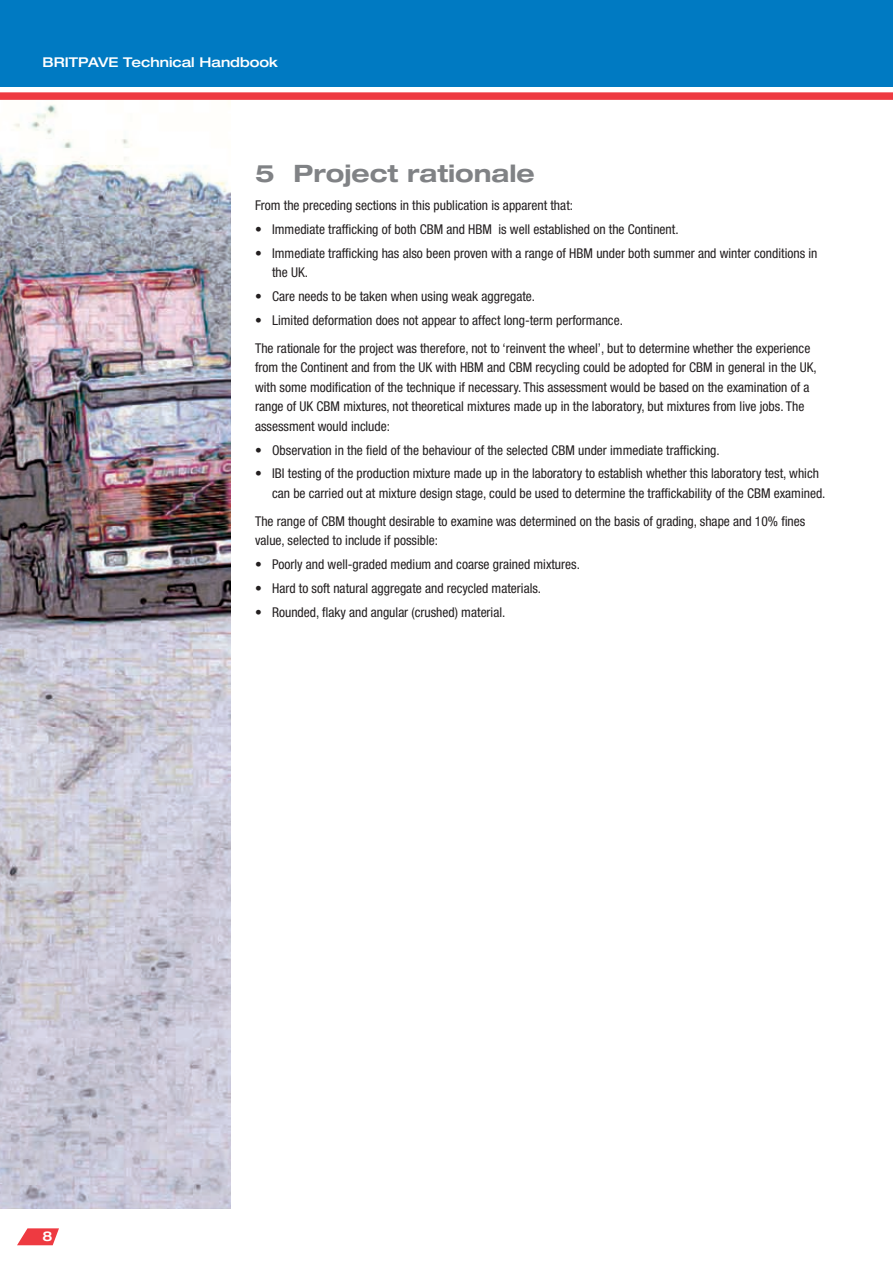
<style>
.page{position:relative;width:893px;height:1263px;background:#fff}
.page>*{position:absolute;margin:0;border:0;box-sizing:border-box;transform-origin:0 0}
.t1{font:700 expanded 24px "Helvetica Neue";color:#808285}
.t2{font:condensed 13.5px/19.5px "Helvetica Neue";color:#231f20}
.t3{font:500 expanded 13.5px "Helvetica Neue";color:#fff}
</style>
<div class="page">
<img style="left:0;top:105px;width:230px;height:1104px">
<div style="left:0;top:0;width:893px;height:87px;background:#007ac2"></div>
<div style="left:0;top:92px;width:893px;height:8px;background:#ee3a41"></div>
<svg style="left:17px;top:1228px;width:42px;height:17px"></svg>
<p class="t3" style="left:43px;top:53px;width:237px">BRITPAVE Technical Handbook</p>
<h1 class="t1" style="left:255px;top:159px;width:281px">5 Project rationale</h1>
<p class="t2" style="left:255px;top:196px;width:319px">From the preceding sections in this publication is apparent that:</p>
<p class="t2" style="left:255px;top:219px;width:425px">• Immediate trafficking of both CBM and HBM is well established on the Continent.</p>
<p class="t2" style="left:272px;top:243px;width:547px;text-indent:-17px">• Immediate trafficking has also been proven with a range of HBM under both summer and winter conditions in the UK.</p>
<p class="t2" style="left:255px;top:286px;width:282px">• Care needs to be taken when using weak aggregate.</p>
<p class="t2" style="left:255px;top:306px;width:557px;line-height:28px">• Limited deformation does not appear to affect long-term performance.<br>The rationale for the project was therefore, not to ‘reinvent the wheel’, but to determine whether the experience</p>
<p class="t2" style="left:255px;top:358px;width:563px">from the Continent and from the UK with HBM and CBM recycling could be adopted for CBM in general in the UK, with some modification of the technique if necessary. This assessment would be based on the examination of a range of UK CBM mixtures, not theoretical mixtures made up in the laboratory, but mixtures from live jobs. The assessment would include:</p>
<p class="t2" style="left:255px;top:440px;width:466px">• Observation in the field of the behaviour of the selected CBM under immediate trafficking.</p>
<p class="t2" style="left:272px;top:464px;width:555px;text-indent:-17px">• IBI testing of the production mixture made up in the laboratory to establish whether this laboratory test, which can be carried out at mixture design stage, could be used to determine the traffickability of the CBM examined.</p>
<p class="t2" style="left:255px;top:511px;width:552px">The range of CBM thought desirable to examine was determined on the basis of grading, shape and 10% fines value, selected to include if possible:</p>
<p class="t2" style="left:255px;top:554px;width:326px">• Poorly and well-graded medium and coarse grained mixtures.</p>
<p class="t2" style="left:255px;top:578px;width:288px">• Hard to soft natural aggregate and recycled materials.</p>
<p class="t2" style="left:255px;top:602px;width:252px">• Rounded, flaky and angular (crushed) material.</p>
</div>
